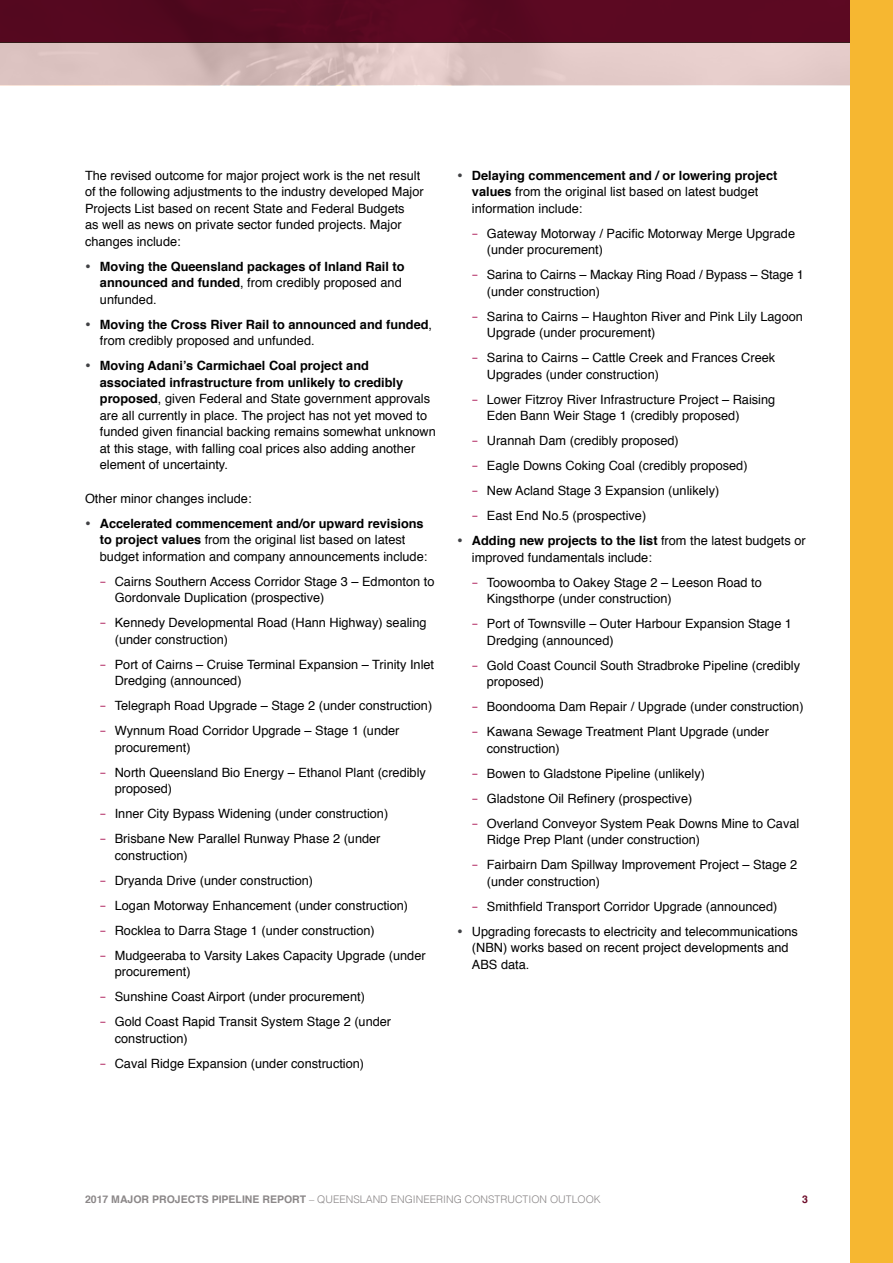
<style>
.page{position:relative;width:893px;height:1263px;background:#fff}
.page>*{position:absolute;margin:0;border:0;box-sizing:border-box;transform-origin:0 0}
.t1{font:12.75px/16.5px "Helvetica";color:#000}
.t2{font:700 12.75px/16.5px "Helvetica";color:#000}
.t3{font:300 10.5px "Helvetica";color:#8b8788}
.t4{font:700 10.5px "Helvetica";color:#6d0b29}
.s1{font-weight:400}
.s2{font-weight:700}
.s3{font-family:"Lucida Grande";color:#a30046}
</style>
<div class="page">
<div style="left:0;top:0;width:893px;height:43px;background:#580821"></div>
<svg style="left:0;top:43px;width:850px;height:42px;background:#ddc4c2"></svg>
<div style="left:850px;top:0;width:43px;height:1263px;background:#f6b731"></div>
<p class="t1" style="left:85px;top:167px;width:340px">The revised outcome for major project work is the net result of the following adjustments to the industry developed Major Projects List based on recent State and Federal Budgets<br>as well as news on private sector funded projects. Major changes include:</p>
<p class="t2" style="left:100px;top:258px;width:306px">Moving the Queensland packages of Inland Rail to announced and funded<span class="s1">, from credibly proposed and unfunded.</span></p>
<p class="t2" style="left:100px;top:316px;width:334px">Moving the Cross River Rail to announced and funded<span class="s1">, from credibly proposed and unfunded.</span></p>
<p class="t1" style="left:100px;top:358px;width:337px"><span class="s2">Moving Adani’s Carmichael Coal project and associated infrastructure from unlikely to credibly proposed</span>, given Federal and State government approvals are all currently in place. The project has not yet moved to funded given financial backing remains somewhat unknown at this stage, with falling coal prices also adding another element of uncertainty.</p>
<p class="t1" style="left:85px;top:490px;width:168px">Other minor changes include:</p>
<p class="t1" style="left:100px;top:515px;width:329px"><span class="s2">Accelerated commencement and/or upward revisions to project values</span> from the original list based on latest budget information and company announcements include:</p>
<p class="t1" style="left:115px;top:573px;width:321px;text-indent:-15px"><span class="s3">–</span> Cairns Southern Access Corridor Stage 3 – Edmonton to<br>Gordonvale Duplication (prospective)</p>
<p class="t1" style="left:115px;top:615px;width:313px;text-indent:-15px"><span class="s3">–</span> Kennedy Developmental Road (Hann Highway) sealing (under construction)</p>
<p class="t1" style="left:115px;top:656px;width:321px;text-indent:-15px"><span class="s3">–</span> Port of Cairns – Cruise Terminal Expansion – Trinity Inlet<br>Dredging (announced)</p>
<p class="t1" style="left:100px;top:698px;width:334px"><span class="s3">–</span> Telegraph Road Upgrade – Stage 2 (under construction)</p>
<p class="t1" style="left:115px;top:723px;width:286px;text-indent:-15px"><span class="s3">–</span> Wynnum Road Corridor Upgrade – Stage 1 (under procurement)</p>
<p class="t1" style="left:115px;top:764px;width:313px;text-indent:-15px"><span class="s3">–</span> North Queensland Bio Energy – Ethanol Plant (credibly proposed)</p>
<p class="t1" style="left:100px;top:806px;width:290px"><span class="s3">–</span> Inner City Bypass Widening (under construction)</p>
<p class="t1" style="left:115px;top:831px;width:267px;text-indent:-15px"><span class="s3">–</span> Brisbane New Parallel Runway Phase 2 (under construction)</p>
<p class="t1" style="left:100px;top:872px;width:215px"><span class="s3">–</span> Dryanda Drive (under construction)</p>
<p class="t1" style="left:100px;top:897px;width:310px"><span class="s3">–</span> Logan Motorway Enhancement (under construction)</p>
<p class="t1" style="left:100px;top:922px;width:276px"><span class="s3">–</span> Rocklea to Darra Stage 1 (under construction)</p>
<p class="t1" style="left:115px;top:947px;width:312px;text-indent:-15px"><span class="s3">–</span> Mudgeeraba to Varsity Lakes Capacity Upgrade (under procurement)</p>
<p class="t1" style="left:100px;top:989px;width:267px"><span class="s3">–</span> Sunshine Coast Airport (under procurement)</p>
<p class="t1" style="left:115px;top:1014px;width:278px;text-indent:-15px"><span class="s3">–</span> Gold Coast Rapid Transit System Stage 2 (under construction)</p>
<p class="t1" style="left:100px;top:1055px;width:266px"><span class="s3">–</span> Caval Ridge Expansion (under construction)</p>
<p class="t1" style="left:472px;top:167px;width:307px"><span class="s2">Delaying commencement and / or lowering project values</span> from the original list based on latest budget information include:</p>
<p class="t1" style="left:487px;top:225px;width:310px;text-indent:-15px"><span class="s3">–</span> Gateway Motorway / Pacific Motorway Merge Upgrade (under procurement)</p>
<p class="t1" style="left:487px;top:267px;width:319px;text-indent:-15px"><span class="s3">–</span> Sarina to Cairns – Mackay Ring Road / Bypass – Stage 1 (under construction)</p>
<p class="t1" style="left:487px;top:308px;width:318px;text-indent:-15px"><span class="s3">–</span> Sarina to Cairns – Haughton River and Pink Lily Lagoon<br>Upgrade (under procurement)</p>
<p class="t1" style="left:487px;top:350px;width:290px;text-indent:-15px"><span class="s3">–</span> Sarina to Cairns – Cattle Creek and Frances Creek<br>Upgrades (under construction)</p>
<p class="t1" style="left:487px;top:391px;width:290px;text-indent:-15px"><span class="s3">–</span> Lower Fitzroy River Infrastructure Project – Raising<br>Eden Bann Weir Stage 1 (credibly proposed)</p>
<p class="t1" style="left:472px;top:433px;width:208px"><span class="s3">–</span> Urannah Dam (credibly proposed)</p>
<p class="t1" style="left:472px;top:458px;width:277px"><span class="s3">–</span> Eagle Downs Coking Coal (credibly proposed)</p>
<p class="t1" style="left:472px;top:483px;width:249px"><span class="s3">–</span> New Acland Stage 3 Expansion (unlikely)</p>
<p class="t1" style="left:472px;top:503px;width:335px;line-height:25px"><span class="s3">–</span> East End No.5 (prospective)<br><span class="s2">Adding new projects to the list</span> from the latest budgets or</p>
<p class="t1" style="left:472px;top:549px;width:181px">improved fundamentals include:</p>
<p class="t1" style="left:487px;top:574px;width:276px;text-indent:-15px"><span class="s3">–</span> Toowoomba to Oakey Stage 2 – Leeson Road to<br>Kingsthorpe (under construction)</p>
<p class="t1" style="left:487px;top:616px;width:307px;text-indent:-15px"><span class="s3">–</span> Port of Townsville – Outer Harbour Expansion Stage 1<br>Dredging (announced)</p>
<p class="t1" style="left:487px;top:657px;width:315px;text-indent:-15px"><span class="s3">–</span> Gold Coast Council South Stradbroke Pipeline (credibly proposed)</p>
<p class="t1" style="left:472px;top:699px;width:333px"><span class="s3">–</span> Boondooma Dam Repair / Upgrade (under construction)</p>
<p class="t1" style="left:487px;top:724px;width:284px;text-indent:-15px"><span class="s3">–</span> Kawana Sewage Treatment Plant Upgrade (under construction)</p>
<p class="t1" style="left:472px;top:765px;width:235px"><span class="s3">–</span> Bowen to Gladstone Pipeline (unlikely)</p>
<p class="t1" style="left:472px;top:790px;width:222px"><span class="s3">–</span> Gladstone Oil Refinery (prospective)</p>
<p class="t1" style="left:487px;top:815px;width:314px;text-indent:-15px"><span class="s3">–</span> Overland Conveyor System Peak Downs Mine to Caval<br>Ridge Prep Plant (under construction)</p>
<p class="t1" style="left:487px;top:857px;width:312px;text-indent:-15px"><span class="s3">–</span> Fairbairn Dam Spillway Improvement Project – Stage 2 (under construction)</p>
<p class="t1" style="left:472px;top:894px;width:327px;line-height:25px"><span class="s3">–</span> Smithfield Transport Corridor Upgrade (announced)<br>Upgrading forecasts to electricity and telecommunications</p>
<p class="t1" style="left:472px;top:940px;width:318px">(NBN) works based on recent project developments and<br>ABS data.</p>
<p class="t3" style="left:85px;top:1190px;width:517px"><span class="s2">2017 MAJOR PROJECTS PIPELINE REPORT</span> – QUEENSLAND ENGINEERING CONSTRUCTION OUTLOOK</p>
<p class="t4" style="left:802px;top:1191px;width:7px">3</p>
</div>
